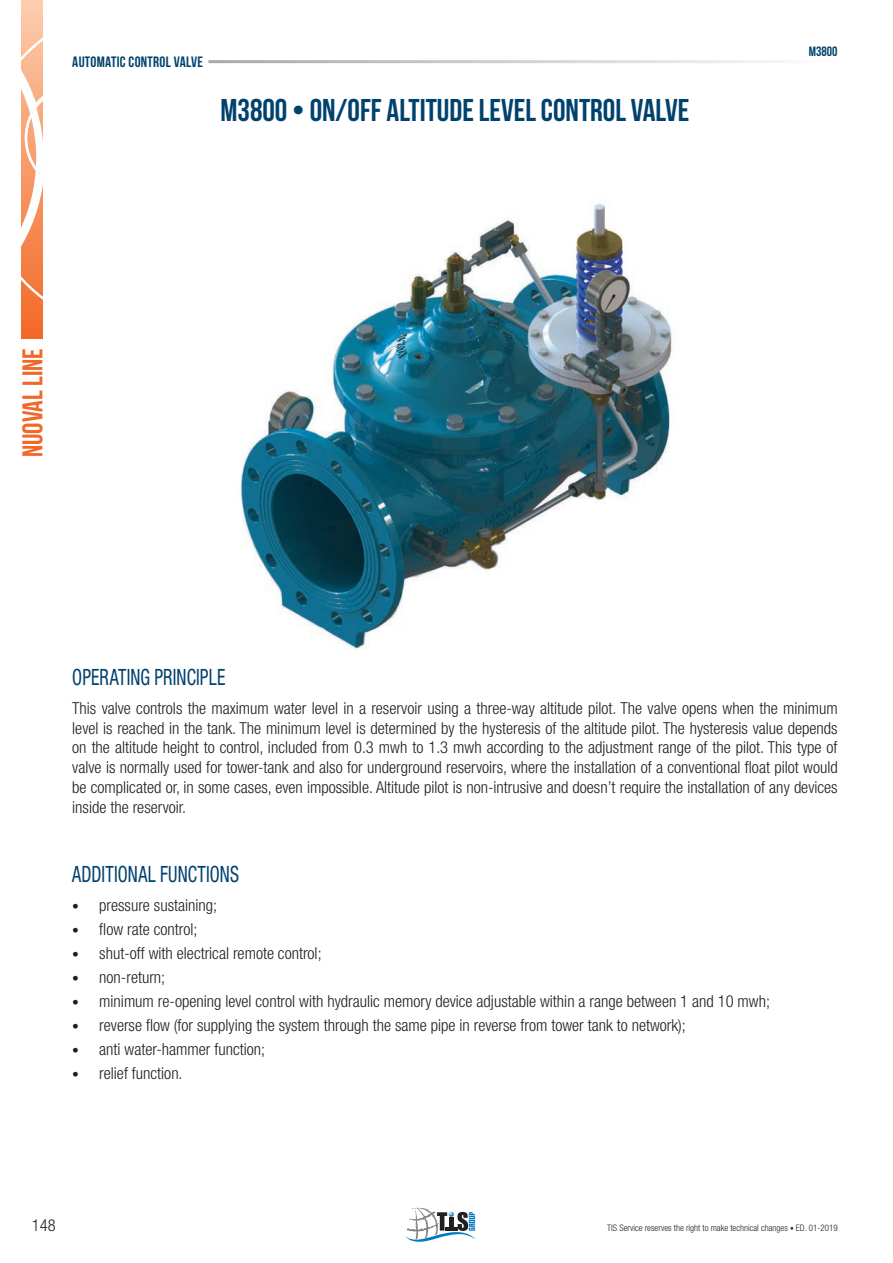
<style>
.page{position:relative;width:893px;height:1263px;background:#fff}
.page>*{position:absolute;margin:0;border:0;box-sizing:border-box;transform-origin:0 0}
.t1{font:31.5px "Bebas Neue";color:#00426e}
.t2{font:700 28.5px "Bebas Neue";color:#f26828}
.t3{font:condensed 22.5px "Helvetica Neue";letter-spacing:.01em;color:#00426e;scale:.8 1}
.t4{font:300 condensed 16.5px/19.8px "Helvetica Neue";color:#231f20;text-align:justify}
.t5{font:15px "Bebas Neue";letter-spacing:.02em;color:#00426e}
.t6{font:13.5px "Bebas Neue";color:#00426e}
.t7{font:300 condensed 9px "Helvetica Neue";color:#231f20}
.s1{font-size:13.5px}
.s2{font-size:7.5px}
</style>
<div class="page">
<svg style="left:405px;top:1208px;width:71px;height:34px"></svg>
<div style="left:21px;top:0;width:22px;height:338px;background:#f36d2e"></div>
<svg style="left:21px;top:0;width:22px;height:305px;background:#f8b793"></svg>
<img style="left:240px;top:204px;width:432px;height:446px">
<p class="t5" style="left:72px;top:54px;width:132px">AUTOMATIC CONTROL VALVE</p>
<h1 class="t1" style="left:220px;top:93px;width:471px">M3800 • ON/OFF ALTITUDE LEVEL CONTROL VALVE</h1>
<p class="t6" style="left:809px;top:44px;width:30px">M3800</p>
<h2 class="t2" style="left:17px;top:457px;width:110px;rotate:-90deg">NUOVAL LINE</h2>
<h3 class="t3" style="left:72px;top:664px;width:193px">OPERATING PRINCIPLE</h3>
<p class="t4" style="left:72px;top:698px;width:767px">This valve controls the maximum water level in a reservoir using a three-way altitude pilot. The valve opens when the minimum level is reached in the tank. The minimum level is determined by the hysteresis of the altitude pilot. The hysteresis value depends on the altitude height to control, included from 0.3 mwh to 1.3 mwh according to the adjustment range of the pilot. This type of valve is normally used for tower-tank and also for underground reservoirs, where the installation of a conventional float pilot would be complicated or, in some cases, even impossible. Altitude pilot is non-intrusive and doesn’t require the installation of any devices inside the reservoir.</p>
<h3 class="t3" style="left:72px;top:861px;width:210px">ADDITIONAL FUNCTIONS</h3>
<p class="t4" style="left:72px;top:895px;width:146px"><span class="s1">•</span> pressure sustaining;</p>
<p class="t4" style="left:72px;top:919px;width:127px"><span class="s1">•</span> flow rate control;</p>
<p class="t4" style="left:72px;top:943px;width:251px"><span class="s1">•</span> shut-off with electrical remote control;</p>
<p class="t4" style="left:72px;top:967px;width:94px"><span class="s1">•</span> non-return;</p>
<p class="t4" style="left:72px;top:991px;width:699px"><span class="s1">•</span> minimum re-opening level control with hydraulic memory device adjustable within a range between 1 and 10 mwh;</p>
<p class="t4" style="left:72px;top:1015px;width:615px"><span class="s1">•</span> reverse flow (for supplying the system through the same pipe in reverse from tower tank to network);</p>
<p class="t4" style="left:72px;top:1039px;width:194px"><span class="s1">•</span> anti water-hammer function;</p>
<p class="t4" style="left:72px;top:1063px;width:112px"><span class="s1">•</span> relief function.</p>
<p class="t4" style="left:32px;top:1215px;width:25px">148</p>
<p class="t7" style="left:607px;top:1222px;width:232px">TIS Service reserves the right to make technical changes <span class="s2">•</span> ED. 01-2019</p>
</div>
